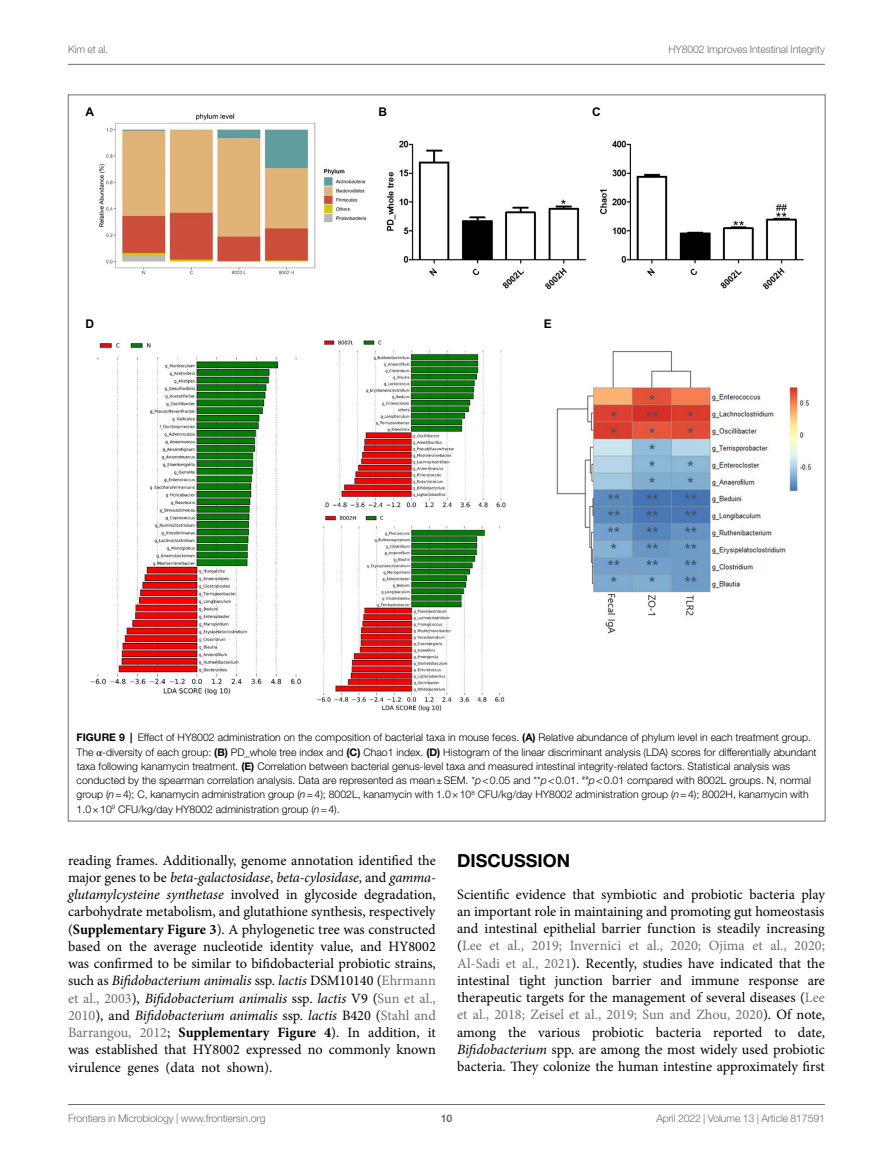
<style>
.page{position:relative;width:893px;height:1170px;background:#fff}
.page>*{position:absolute;margin:0;border:0;box-sizing:border-box;transform-origin:0 0}
.HEAD_1{font:700 18px "Helvetica Neue LT Std";color:#000}
.TEXT_FLUSH{font:14.25px/17.2px "Minion Pro";color:#000;text-align:justify}
.t1{font:700 12px "Arial";color:#000}
.FIG_LEG{font:300 10.5px/14.2px "Helvetica Neue LT Std";color:#000}
.t2{font:300 10.5px "Helvetica Neue LT Std";letter-spacing:-.015em;color:#6d6e71}
.t3{font:700 10.5px "Helvetica Neue LT Std";color:#6d6e71}
.s1{font-weight:700}
.s2{font-family:"STIX General";font-weight:400}
.s3{font-style:italic}
.s4{color:#6d6e71}
</style>
<div class="page">
<hr style="left:68px;top:64px;width:757px;height:1px;background:#6d6e71">
<hr style="left:68px;top:1104px;width:757px;height:1px;background:#6d6e71">
<img style="left:90px;top:113px;width:722px;height:599px">
<p class="t2" style="left:68px;top:42px;width:42px">Kim et al.</p>
<p class="t2" style="left:668px;top:42px;width:158px">HY8002 Improves Intestinal Integrity</p>
<p class="t1" style="left:85px;top:103px;width:10px">A</p>
<p class="t1" style="left:379px;top:103px;width:10px">B</p>
<p class="t1" style="left:592px;top:103px;width:10px">C</p>
<p class="t1" style="left:85px;top:315px;width:10px">D</p>
<p class="t1" style="left:544px;top:315px;width:10px">E</p>
<p class="FIG_LEG" style="left:77px;top:730px;width:742px"><span class="s1">FIGURE 9 |</span> Effect of HY8002 administration on the composition of bacterial taxa in mouse feces. <span class="s1">(A)</span> Relative abundance of phylum level in each treatment group.<br>The <span class="s2">α</span>-diversity of each group: <span class="s1">(B)</span> PD_whole tree index and <span class="s1">(C)</span> Chao1 index. <span class="s1">(D)</span> Histogram of the linear discriminant analysis (LDA) scores for differentially abundant taxa following kanamycin treatment. <span class="s1">(E)</span> Correlation between bacterial genus-level taxa and measured intestinal integrity-related factors. Statistical analysis was conducted by the spearman correlation analysis. Data are represented as mean±SEM. *<span class="s3">p</span>&lt;0.05 and **<span class="s3">p</span>&lt;0.01. <sup>##</sup><span class="s3">p</span>&lt;0.01 compared with 8002L groups. N, normal group (<span class="s3">n</span>=4); C, kanamycin administration group (<span class="s3">n</span>=4); 8002L, kanamycin with 1.0×10<sup>8</sup> CFU/kg/day HY8002 administration group (<span class="s3">n</span>=4); 8002H, kanamycin with 1.0×10<sup>9</sup> CFU/kg/day HY8002 administration group (<span class="s3">n</span>=4).</p>
<p class="TEXT_FLUSH" style="left:68px;top:851px;width:369px">reading frames. Additionally, genome annotation identified the major genes to be <span class="s3">beta-galactosidase</span>, <span class="s3">beta-cylosidase</span>, and <span class="s3">gamma&shy;glutamylcysteine synthetase</span> involved in glycoside degradation, carbohydrate metabolism, and glutathione synthesis, respectively (<span class="s1">Supplementary Figure 3</span>). A phylogenetic tree was constructed based on the average nucleotide identity value, and HY8002 was confirmed to be similar to bifidobacterial probiotic strains, such as <span class="s3">Bifidobacterium animalis</span> ssp. <span class="s3">lactis</span> DSM10140 (<span class="s4">Ehrmann et al., 2003</span>), <span class="s3">Bifidobacterium animalis</span> ssp. <span class="s3">lactis</span> V9 (<span class="s4">Sun et al., 2010</span>), and <span class="s3">Bifidobacterium animalis</span> ssp. <span class="s3">lactis</span> B420 (<span class="s4">Stahl and Barrangou, 2012</span>; <span class="s1">Supplementary Figure 4</span>). In addition, it was established that HY8002 expressed no commonly known virulence genes (data not shown).</p>
<p class="HEAD_1" style="left:457px;top:849px;width:115px">DISCUSSION</p>
<p class="TEXT_FLUSH" style="left:457px;top:885px;width:369px">Scientific evidence that symbiotic and probiotic bacteria play an important role in maintaining and promoting gut homeostasis and intestinal epithelial barrier function is steadily increasing (<span class="s4">Lee et al., 2019; Invernici et al., 2020; Ojima et al., 2020; Al-Sadi et al., 2021</span>). Recently, studies have indicated that the intestinal tight junction barrier and immune response are therapeutic targets for the management of several diseases (<span class="s4">Lee et al., 2018; Zeisel et al., 2019; Sun and Zhou, 2020</span>). Of note, among the various probiotic bacteria reported to date, <span class="s3">Bifidobacterium</span> spp. are among the most widely used probiotic bacteria. They colonize the human intestine approximately first</p>
<p class="t2" style="left:68px;top:1111px;width:199px">Frontiers in Microbiology | www.frontiersin.org</p>
<p class="t3" style="left:441px;top:1111px;width:13px">10</p>
<p class="t2" style="left:656px;top:1111px;width:170px">April 2022 | Volume 13 | Article 817591</p>
</div>
